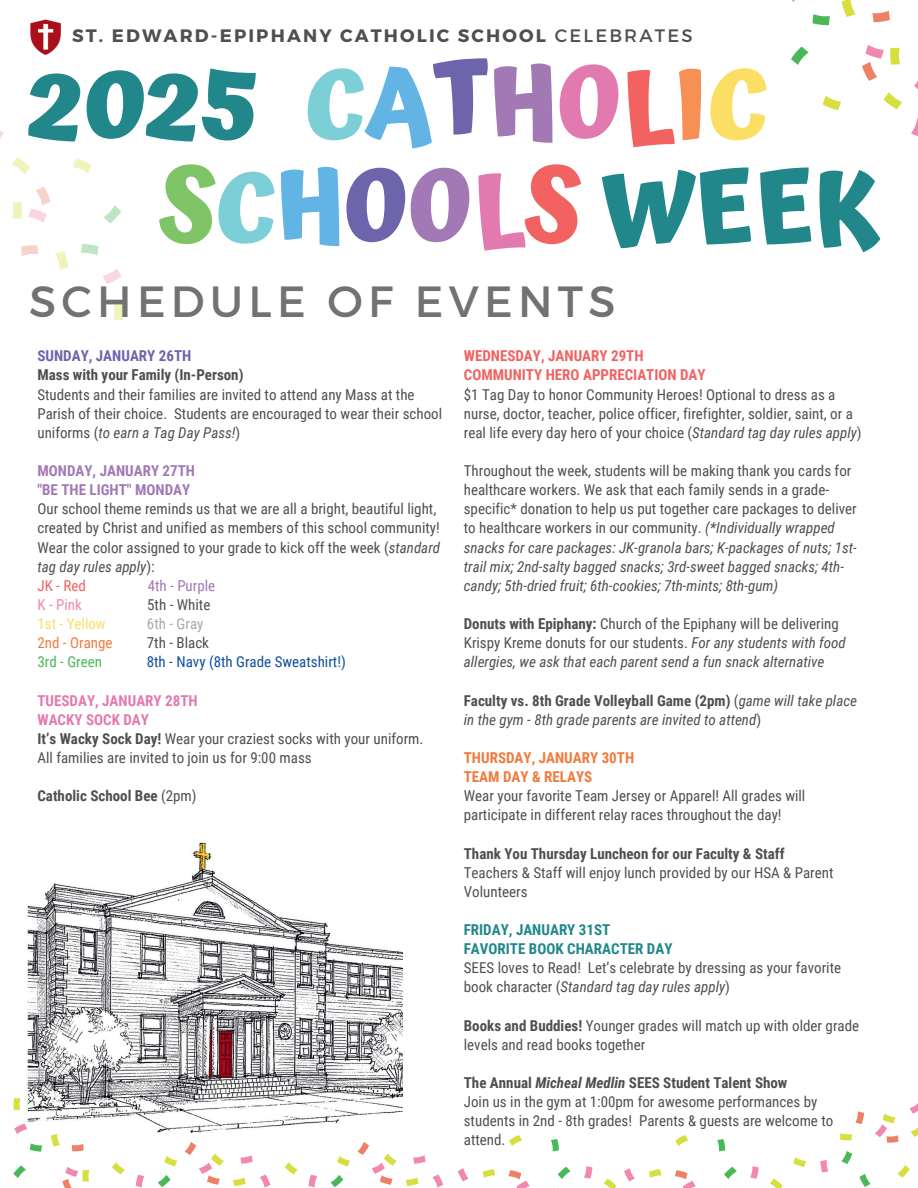
<style>
.page{position:relative;width:918px;height:1188px;background:#fff}
.page>*{position:absolute;margin:0;border:0;box-sizing:border-box;transform-origin:0 0}
.t1{font:700 98.85px/103.4px "Atma";color:#21878b}
.t2{font:43.65px "Montserrat";letter-spacing:.12em;color:#707273}
.t3{font:700 18px "Montserrat";letter-spacing:.12em;color:#4d4f51}
.t4{font:15px/19.2px "Roboto Condensed";color:#4d4f51}
.t5{font:italic 15px/19.2px "Roboto Condensed";color:#4d4f51}
.t6{font:700 15px "Roboto Condensed";color:#4d4f51}
.t7{font:700 15px/19.2px "Roboto Condensed";color:#f16261}
.t8{font:700 15px/19.2px "Roboto Condensed";color:#21878b}
.t9{font:700 15px/19.2px "Roboto Condensed";color:#a279b5}
.t10{font:700 15px/19.2px "Roboto Condensed";color:#f17b3d}
.t11{font:15px "Roboto Condensed";color:#0d4f9e}
.t12{font:700 15px "Roboto Condensed";color:#6d64ac}
.t13{font:15px "Roboto Condensed";color:#a279b5}
.t14{font:15px "Roboto Condensed";color:#fadf64}
.t15{font:15px "Roboto Condensed";color:#f17b3d}
.t16{font:15px "Roboto Condensed";color:#49b857}
.t17{font:15px "Roboto Condensed";color:#a6a9ab}
.t18{font:15px "Roboto Condensed";color:#f287b0}
.s1{font-weight:400}
.s2{color:#7ccfd6}
.s3{color:#61b4e4}
.s4{color:#6d64ac}
.s5{color:#a279b5}
.s6{color:#e27ab0}
.s7{color:#f16261}
.s8{color:#f69055}
.s9{color:#fadf64}
.s10{color:#7fc567}
.s11{font-style:italic}
.s12{font-weight:700;color:#e27ab0}
.s13{font-weight:700}
.s14{font-weight:700;font-style:normal}
.s15{font-style:normal}
.s16{font-weight:700;font-style:italic}
</style>
<div class="page">
<img style="left:27px;top:842px;width:376px;height:291px">
<svg style="left:51px;top:1134px;width:9px;height:13px"></svg>
<svg style="left:14px;top:1123px;width:13px;height:11px"></svg>
<svg style="left:30px;top:1143px;width:12px;height:9px"></svg>
<svg style="left:13px;top:1165px;width:13px;height:13px"></svg>
<svg style="left:40px;top:1110px;width:10px;height:13px"></svg>
<svg style="left:62px;top:1167px;width:27px;height:21px"></svg>
<svg style="left:14px;top:1098px;width:6px;height:12px"></svg>
<svg style="left:72px;top:1144px;width:12px;height:7px"></svg>
<svg style="left:73px;top:159px;width:18px;height:14px"></svg>
<svg style="left:55px;top:251px;width:14px;height:19px"></svg>
<svg style="left:28px;top:187px;width:23px;height:36px"></svg>
<svg style="left:0;top:131px;width:4px;height:8px"></svg>
<svg style="left:103px;top:269px;width:18px;height:15px"></svg>
<svg style="left:81px;top:244px;width:18px;height:11px"></svg>
<svg style="left:103px;top:205px;width:18px;height:19px"></svg>
<svg style="left:12px;top:202px;width:10px;height:17px"></svg>
<svg style="left:113px;top:303px;width:10px;height:17px"></svg>
<svg style="left:12px;top:157px;width:18px;height:18px"></svg>
<svg style="left:21px;top:245px;width:17px;height:11px"></svg>
<img style="left:30px;top:19px;width:31px;height:36px">
<svg style="left:820px;top:1160px;width:8px;height:12px"></svg>
<svg style="left:793px;top:1157px;width:13px;height:10px"></svg>
<svg style="left:840px;top:1103px;width:78px;height:84px"></svg>
<svg style="left:675px;top:1135px;width:13px;height:11px"></svg>
<svg style="left:624px;top:1168px;width:11px;height:13px"></svg>
<svg style="left:750px;top:1166px;width:9px;height:13px"></svg>
<svg style="left:724px;top:1167px;width:13px;height:12px"></svg>
<svg style="left:717px;top:1139px;width:8px;height:12px"></svg>
<svg style="left:675px;top:1170px;width:21px;height:18px"></svg>
<svg style="left:770px;top:1179px;width:13px;height:9px"></svg>
<svg style="left:649px;top:1169px;width:13px;height:9px"></svg>
<svg style="left:509px;top:1135px;width:13px;height:11px"></svg>
<svg style="left:458px;top:1168px;width:11px;height:13px"></svg>
<svg style="left:584px;top:1166px;width:8px;height:13px"></svg>
<svg style="left:558px;top:1167px;width:13px;height:12px"></svg>
<svg style="left:551px;top:1139px;width:8px;height:12px"></svg>
<svg style="left:509px;top:1170px;width:21px;height:18px"></svg>
<svg style="left:604px;top:1179px;width:12px;height:9px"></svg>
<svg style="left:483px;top:1169px;width:12px;height:9px"></svg>
<svg style="left:337px;top:1156px;width:13px;height:11px"></svg>
<svg style="left:433px;top:1174px;width:10px;height:14px"></svg>
<svg style="left:413px;top:1155px;width:13px;height:9px"></svg>
<svg style="left:309px;top:1175px;width:8px;height:12px"></svg>
<svg style="left:330px;top:1175px;width:13px;height:12px"></svg>
<svg style="left:285px;top:1162px;width:13px;height:12px"></svg>
<svg style="left:406px;top:1177px;width:12px;height:9px"></svg>
<svg style="left:357px;top:1142px;width:40px;height:43px"></svg>
<svg style="left:164px;top:1156px;width:13px;height:11px"></svg>
<svg style="left:260px;top:1174px;width:10px;height:14px"></svg>
<svg style="left:240px;top:1155px;width:13px;height:9px"></svg>
<svg style="left:136px;top:1175px;width:8px;height:12px"></svg>
<svg style="left:158px;top:1175px;width:13px;height:12px"></svg>
<svg style="left:112px;top:1162px;width:13px;height:13px"></svg>
<svg style="left:233px;top:1177px;width:13px;height:9px"></svg>
<svg style="left:185px;top:1142px;width:39px;height:43px"></svg>
<svg style="left:823px;top:96px;width:18px;height:14px"></svg>
<svg style="left:842px;top:0;width:13px;height:17px"></svg>
<svg style="left:862px;top:45px;width:22px;height:36px"></svg>
<svg style="left:911px;top:118px;width:7px;height:19px"></svg>
<svg style="left:914px;top:81px;width:4px;height:8px"></svg>
<svg style="left:812px;top:14px;width:18px;height:11px"></svg>
<svg style="left:791px;top:47px;width:18px;height:18px"></svg>
<svg style="left:890px;top:48px;width:10px;height:17px"></svg>
<svg style="left:884px;top:92px;width:18px;height:17px"></svg>
<svg style="left:872px;top:11px;width:18px;height:11px"></svg>
<p class="t3" style="left:72px;top:25px;width:622px">ST. EDWARD-EPIPHANY CATHOLIC SCHOOL <span class="s1">CELEBRATES</span></p>
<h1 class="t1" style="left:160px;top:51px;width:720px;text-indent:-130px">2025 <span class="s2">C</span><span class="s3">A</span><span class="s4">T</span><span class="s5">H</span><span class="s6">O</span><span class="s7">L</span><span class="s8">I</span><span class="s9">C<br></span><span class="s10">S</span><span class="s2">C</span><span class="s3">H</span><span class="s4">O</span><span class="s5">O</span><span class="s6">L</span><span class="s7">S</span> WEEK</h1>
<h2 class="t2" style="left:29px;top:275px;width:588px">SCHEDULE OF EVENTS</h2>
<p class="t12" style="left:37px;top:345px;width:155px">SUNDAY, JANUARY 26TH</p>
<p class="t6" style="left:37px;top:365px;width:208px">Mass with your Family (In-Person)</p>
<p class="t4" style="left:37px;top:384px;width:406px">Students and their families are invited to attend any Mass at the<br>Parish of their choice. Students are encouraged to wear their school uniforms (<span class="s11">to earn a Tag Day Pass!</span>)</p>
<p class="t9" style="left:37px;top:461px;width:159px">MONDAY, JANUARY 27TH "BE THE LIGHT" MONDAY</p>
<p class="t4" style="left:37px;top:499px;width:404px">Our school theme reminds us that we are all a bright, beautiful light, created by Christ and unified as members of this school community!<br>Wear the color assigned to your grade to kick off the week (<span class="s11">standard tag day rules apply</span>):<br><span class="s7">JK - Red</span></p>
<p class="t13" style="left:148px;top:575px;width:69px">4th - Purple</p>
<p class="t18" style="left:37px;top:594px;width:46px">K - Pink</p>
<p class="t4" style="left:147px;top:594px;width:65px">5th - White</p>
<p class="t14" style="left:37px;top:613px;width:70px">1st - Yellow</p>
<p class="t17" style="left:147px;top:613px;width:58px">6th - Gray</p>
<p class="t15" style="left:37px;top:632px;width:77px">2nd - Orange</p>
<p class="t4" style="left:147px;top:633px;width:64px">7th - Black</p>
<p class="t16" style="left:37px;top:651px;width:66px">3rd - Green</p>
<p class="t11" style="left:147px;top:651px;width:201px">8th - Navy (8th Grade Sweatshirt!)</p>
<p class="t4" style="left:37px;top:690px;width:388px"><span class="s12">TUESDAY, JANUARY 28TH<br>WACKY SOCK DAY<br></span><span class="s13">It’s Wacky Sock Day!</span> Wear your craziest socks with your uniform.<br>All families are invited to join us for 9:00 mass</p>
<p class="t6" style="left:37px;top:785px;width:161px">Catholic School Bee <span class="s1">(2pm)</span></p>
<p class="t7" style="left:464px;top:346px;width:243px">WEDNESDAY, JANUARY 29TH<br>COMMUNITY HERO APPRECIATION DAY</p>
<p class="t4" style="left:464px;top:384px;width:399px">$1 Tag Day to honor Community Heroes! Optional to dress as a nurse, doctor, teacher, police officer, firefighter, soldier, saint, or a real life every day hero of your choice (<span class="s11">Standard tag day rules apply</span>)</p>
<p class="t4" style="left:464px;top:461px;width:395px">Throughout the week, students will be making thank you cards for healthcare workers. We ask that each family sends in a grade&shy;specific* donation to help us put together care packages to deliver to healthcare workers in our community. <span class="s11">(*Individually wrapped snacks for care packages: JK-granola bars; K-packages of nuts; 1st&shy;trail mix; 2nd-salty bagged snacks; 3rd-sweet bagged snacks; 4th&shy;candy; 5th-dried fruit; 6th-cookies; 7th-mints; 8th-gum)</span></p>
<p class="t5" style="left:464px;top:614px;width:384px"><span class="s14">Donuts with Epiphany:</span> <span class="s15">Church of the Epiphany will be delivering<br>Krispy Kreme donuts for our students.</span> For any students with food allergies, we ask that each parent send a fun snack alternative</p>
<p class="t5" style="left:464px;top:690px;width:395px"><span class="s14">Faculty vs. 8th Grade Volleyball Game (2pm)</span> <span class="s15">(</span>game will take place in the gym <span class="s15">-</span> 8th grade parents are invited to attend<span class="s15">)</span></p>
<p class="t10" style="left:464px;top:747px;width:172px">THURSDAY, JANUARY 30TH<br>TEAM DAY &amp; RELAYS</p>
<p class="t4" style="left:464px;top:786px;width:343px">Wear your favorite Team Jersey or Apparel! All grades will participate in different relay races throughout the day!</p>
<p class="t6" style="left:464px;top:843px;width:322px">Thank You Thursday Luncheon for our Faculty &amp; Staff</p>
<p class="t4" style="left:464px;top:862px;width:371px">Teachers &amp; Staff will enjoy lunch provided by our HSA &amp; Parent<br>Volunteers</p>
<p class="t8" style="left:464px;top:920px;width:210px">FRIDAY, JANUARY 31ST<br>FAVORITE BOOK CHARACTER DAY</p>
<p class="t4" style="left:464px;top:958px;width:379px">SEES loves to Read! Let’s celebrate by dressing as your favorite book character (<span class="s11">Standard tag day rules apply</span>)</p>
<p class="t4" style="left:464px;top:1015px;width:397px"><span class="s13">Books and Buddies!</span> Younger grades will match up with older grade levels and read books together</p>
<p class="t4" style="left:464px;top:1073px;width:371px"><span class="s13">The Annual</span> <span class="s16">Micheal Medlin</span> <span class="s13">SEES Student Talent Show<br></span>Join us in the gym at 1:00pm for awesome performances by students in 2nd - 8th grades! Parents &amp; guests are welcome to attend.</p>
</div>
